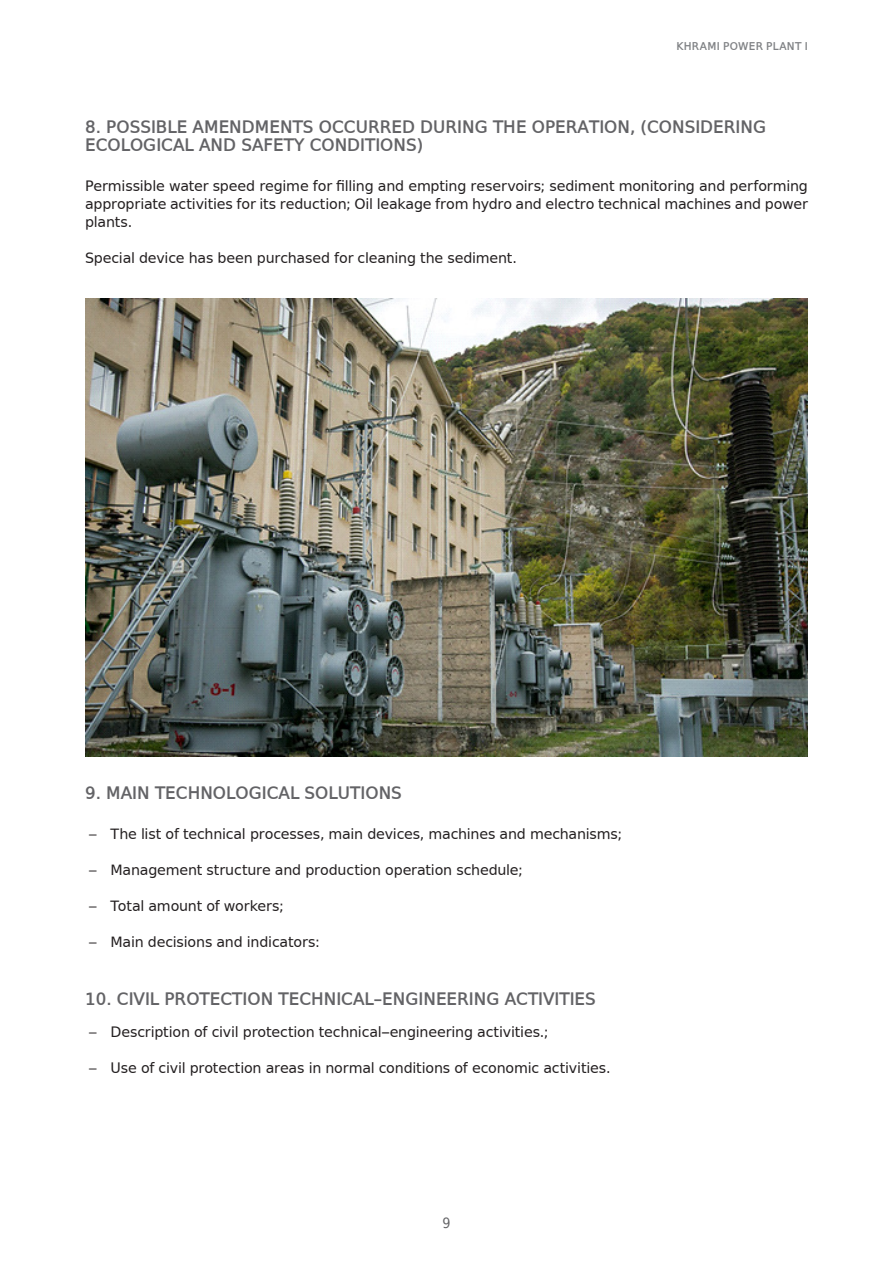
<style>
.page{position:relative;width:893px;height:1263px;background:#fff}
.page>*{position:absolute;margin:0;border:0;box-sizing:border-box;transform-origin:0 0}
.H2_Subtitl{font:18px/18px "BPGWEB001 Caps";letter-spacing:-.01em;color:#636366}
.FT_Blocksatz{font:15px/18px "DejaVu Sans";letter-spacing:-.015em;color:#231f20;text-align:justify}
.t1{font:14.1px "DejaVu Sans Condensed";color:#636366}
.Fußnoten-__Marginalt{font:11.25px "BPGWEB001 Caps";letter-spacing:.02em;color:#808285}
.s1{font-family:"Frutiger";font-weight:300}
</style>
<div class="page">
<img style="left:85px;top:299px;width:723px;height:457px">
<p class="Fußnoten-__Marginalt" style="left:676px;top:42px;width:133px">KHRAMI POWER PLANT I</p>
<p class="H2_Subtitl" style="left:85px;top:119px;width:683px">8. POSSIBLE AMENDMENTS OCCURRED DURING THE OPERATION, (CONSIDERING<br>ECOLOGICAL AND SAFETY CONDITIONS)</p>
<p class="FT_Blocksatz" style="left:85px;top:178px;width:724px">Permissible water speed regime for filling and empting reservoirs; sediment monitoring and performing appropriate activities for its reduction; Oil leakage from hydro and electro technical machines and power plants.</p>
<p class="FT_Blocksatz" style="left:85px;top:250px;width:433px">Special device has been purchased for cleaning the sediment.</p>
<p class="H2_Subtitl" style="left:85px;top:785px;width:319px">9. MAIN TECHNOLOGICAL SOLUTIONS</p>
<p class="FT_Blocksatz" style="left:89px;top:826px;width:534px"><span class="s1">–</span> The list of technical processes, main devices, machines and mechanisms;</p>
<p class="FT_Blocksatz" style="left:89px;top:862px;width:435px"><span class="s1">–</span> Management structure and production operation schedule;</p>
<p class="FT_Blocksatz" style="left:89px;top:898px;width:196px"><span class="s1">–</span> Total amount of workers;</p>
<p class="FT_Blocksatz" style="left:89px;top:934px;width:232px"><span class="s1">–</span> Main decisions and indicators:</p>
<p class="H2_Subtitl" style="left:85px;top:991px;width:513px">10. CIVIL PROTECTION TECHNICAL–ENGINEERING ACTIVITIES</p>
<p class="FT_Blocksatz" style="left:89px;top:1024px;width:461px"><span class="s1">–</span> Description of civil protection technical–engineering activities.;</p>
<p class="FT_Blocksatz" style="left:89px;top:1060px;width:523px"><span class="s1">–</span> Use of civil protection areas in normal conditions of economic activities.</p>
<p class="t1" style="left:442px;top:1211px;width:10px">9</p>
</div>
